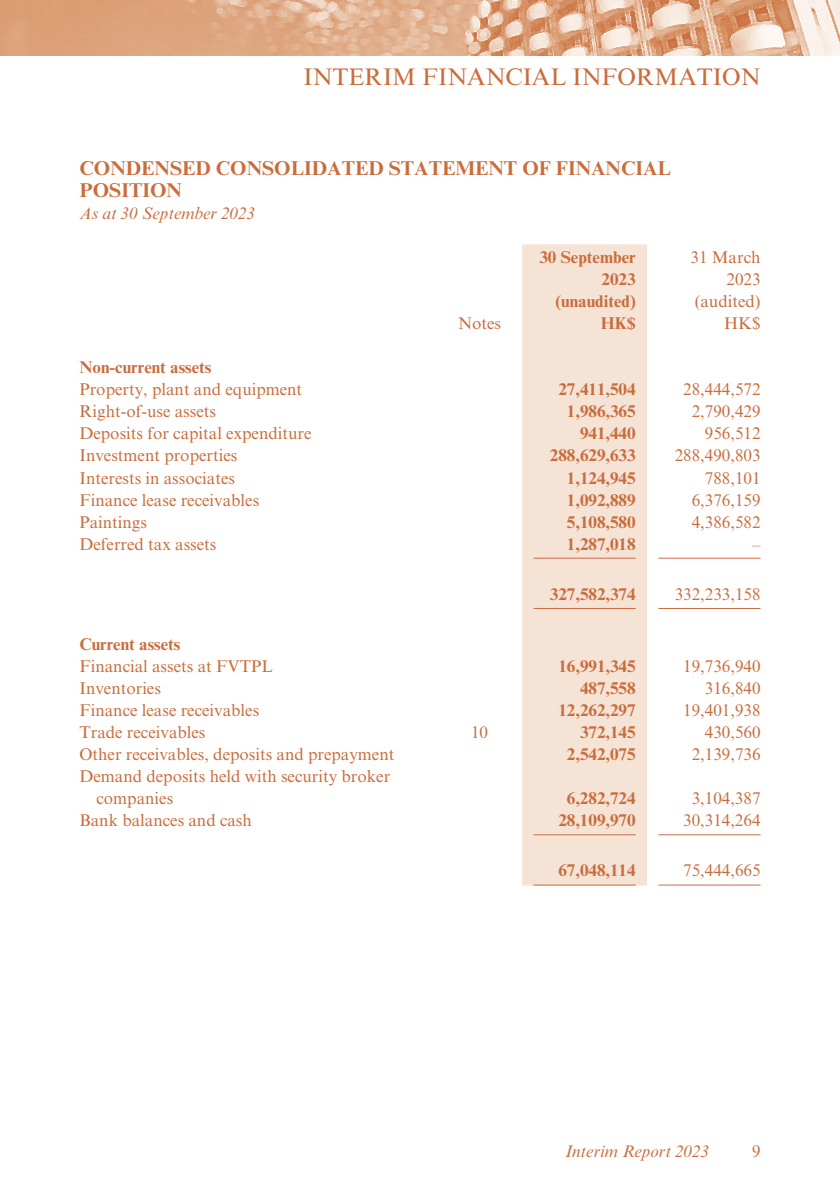
<style>
.page{position:relative;width:840px;height:1191px;background:#fff}
.page>*{position:absolute;margin:0;border:0;box-sizing:border-box;transform-origin:0 0}
.t1{font:24px "Times New Roman MT Std";color:#ca6d3d}
.t2{font:700 20px/22px "Times New Roman MT Std";color:#ca6d3d}
.t3{font:17px/22px "Times New Roman MT Std";color:#ca6d3d;text-align:right}
.t4{font:700 17px/22px "Times New Roman MT Std";color:#ca6d3d;text-align:right}
.t5{font:italic 17px "Times New Roman MT Std";color:#ca6d3d}
</style>
<div class="page">
<img style="left:0;top:0;width:839px;height:55px">
<div style="left:522px;top:244px;width:124px;height:641px;background:#f5e3d6"></div>
<hr style="left:533px;top:557px;width:102px;height:1px;background:#ca6d3d">
<hr style="left:658px;top:557px;width:102px;height:1px;background:#ca6d3d">
<hr style="left:533px;top:608px;width:102px;height:1px;background:#ca6d3d">
<hr style="left:658px;top:608px;width:102px;height:1px;background:#ca6d3d">
<hr style="left:533px;top:834px;width:102px;height:1px;background:#ca6d3d">
<hr style="left:658px;top:834px;width:102px;height:1px;background:#ca6d3d">
<hr style="left:533px;top:884px;width:102px;height:1px;background:#ca6d3d">
<hr style="left:658px;top:884px;width:102px;height:1px;background:#ca6d3d">
<h1 class="t1" style="left:303px;top:63px;width:458px">INTERIM FINANCIAL INFORMATION</h1>
<p class="t2" style="left:79px;top:157px;width:592px">CONDENSED CONSOLIDATED STATEMENT OF FINANCIAL<br>POSITION</p>
<p class="t5" style="left:79px;top:204px;width:177px">As at 30 September 2023</p>
<p class="t4" style="left:539px;top:246px;width:98px">30 September<br>2023</p>
<p class="t3" style="left:690px;top:247px;width:71px">31 March<br>2023</p>
<p class="t4" style="left:555px;top:290px;width:82px">(unaudited)</p>
<p class="t3" style="left:694px;top:291px;width:67px">(audited)</p>
<p class="t3" style="left:458px;top:313px;width:45px">Notes</p>
<p class="t4" style="left:600px;top:312px;width:36px">HK$</p>
<p class="t3" style="left:723px;top:313px;width:38px">HK$</p>
<p class="t4" style="left:79px;top:356px;width:133px">Non-current assets</p>
<p class="t3" style="left:79px;top:379px;width:224px">Property, plant and equipment</p>
<p class="t4" style="left:558px;top:378px;width:79px">27,411,504</p>
<p class="t3" style="left:682px;top:379px;width:79px">28,444,572</p>
<p class="t3" style="left:79px;top:401px;width:138px">Right-of-use assets</p>
<p class="t4" style="left:566px;top:400px;width:70px">1,986,365</p>
<p class="t3" style="left:691px;top:401px;width:70px">2,790,429</p>
<p class="t3" style="left:79px;top:423px;width:233px">Deposits for capital expenditure</p>
<p class="t4" style="left:579px;top:422px;width:57px">941,440</p>
<p class="t3" style="left:704px;top:423px;width:57px">956,512</p>
<p class="t3" style="left:79px;top:445px;width:159px">Investment properties</p>
<p class="t4" style="left:549px;top:444px;width:87px">288,629,633</p>
<p class="t3" style="left:674px;top:445px;width:87px">288,490,803</p>
<p class="t3" style="left:79px;top:467px;width:157px">Interests in associates</p>
<p class="t4" style="left:566px;top:466px;width:70px">1,124,945</p>
<p class="t3" style="left:704px;top:467px;width:57px">788,101</p>
<p class="t3" style="left:79px;top:489px;width:181px">Finance lease receivables</p>
<p class="t4" style="left:566px;top:488px;width:70px">1,092,889</p>
<p class="t3" style="left:691px;top:489px;width:70px">6,376,159</p>
<p class="t3" style="left:79px;top:511px;width:69px">Paintings</p>
<p class="t4" style="left:566px;top:510px;width:70px">5,108,580</p>
<p class="t3" style="left:691px;top:511px;width:70px">4,386,582</p>
<p class="t3" style="left:79px;top:533px;width:138px">Deferred tax assets</p>
<p class="t4" style="left:566px;top:532px;width:70px">1,287,018</p>
<p class="t3" style="left:751px;top:533px;width:10px">–</p>
<p class="t4" style="left:549px;top:583px;width:87px">327,582,374</p>
<p class="t3" style="left:674px;top:583px;width:87px">332,233,158</p>
<p class="t4" style="left:79px;top:633px;width:102px">Current assets</p>
<p class="t3" style="left:79px;top:655px;width:195px">Financial assets at FVTPL</p>
<p class="t4" style="left:558px;top:655px;width:79px">16,991,345</p>
<p class="t3" style="left:682px;top:655px;width:79px">19,736,940</p>
<p class="t3" style="left:79px;top:677px;width:83px">Inventories</p>
<p class="t4" style="left:579px;top:677px;width:57px">487,558</p>
<p class="t3" style="left:704px;top:677px;width:57px">316,840</p>
<p class="t3" style="left:79px;top:699px;width:181px">Finance lease receivables</p>
<p class="t4" style="left:558px;top:699px;width:79px">12,262,297</p>
<p class="t3" style="left:682px;top:699px;width:79px">19,401,938</p>
<p class="t3" style="left:79px;top:721px;width:127px">Trade receivables</p>
<p class="t3" style="left:471px;top:721px;width:18px">10</p>
<p class="t4" style="left:579px;top:721px;width:57px">372,145</p>
<p class="t3" style="left:704px;top:721px;width:57px">430,560</p>
<p class="t3" style="left:79px;top:743px;width:316px">Other receivables, deposits and prepayment</p>
<p class="t4" style="left:566px;top:743px;width:70px">2,542,075</p>
<p class="t3" style="left:691px;top:743px;width:70px">2,139,736</p>
<p class="t3" style="left:96px;top:765px;width:295px;text-align:left;text-indent:-17px">Demand deposits held with security broker companies</p>
<p class="t4" style="left:566px;top:787px;width:70px">6,282,724</p>
<p class="t3" style="left:691px;top:787px;width:70px">3,104,387</p>
<p class="t3" style="left:79px;top:809px;width:174px">Bank balances and cash</p>
<p class="t4" style="left:558px;top:809px;width:79px">28,109,970</p>
<p class="t3" style="left:682px;top:809px;width:79px">30,314,264</p>
<p class="t4" style="left:558px;top:859px;width:79px">67,048,114</p>
<p class="t3" style="left:682px;top:859px;width:79px">75,444,665</p>
<p class="t5" style="left:565px;top:1141px;width:145px">Interim Report 2023</p>
<p class="t3" style="left:751px;top:1140px;width:10px">9</p>
</div>
